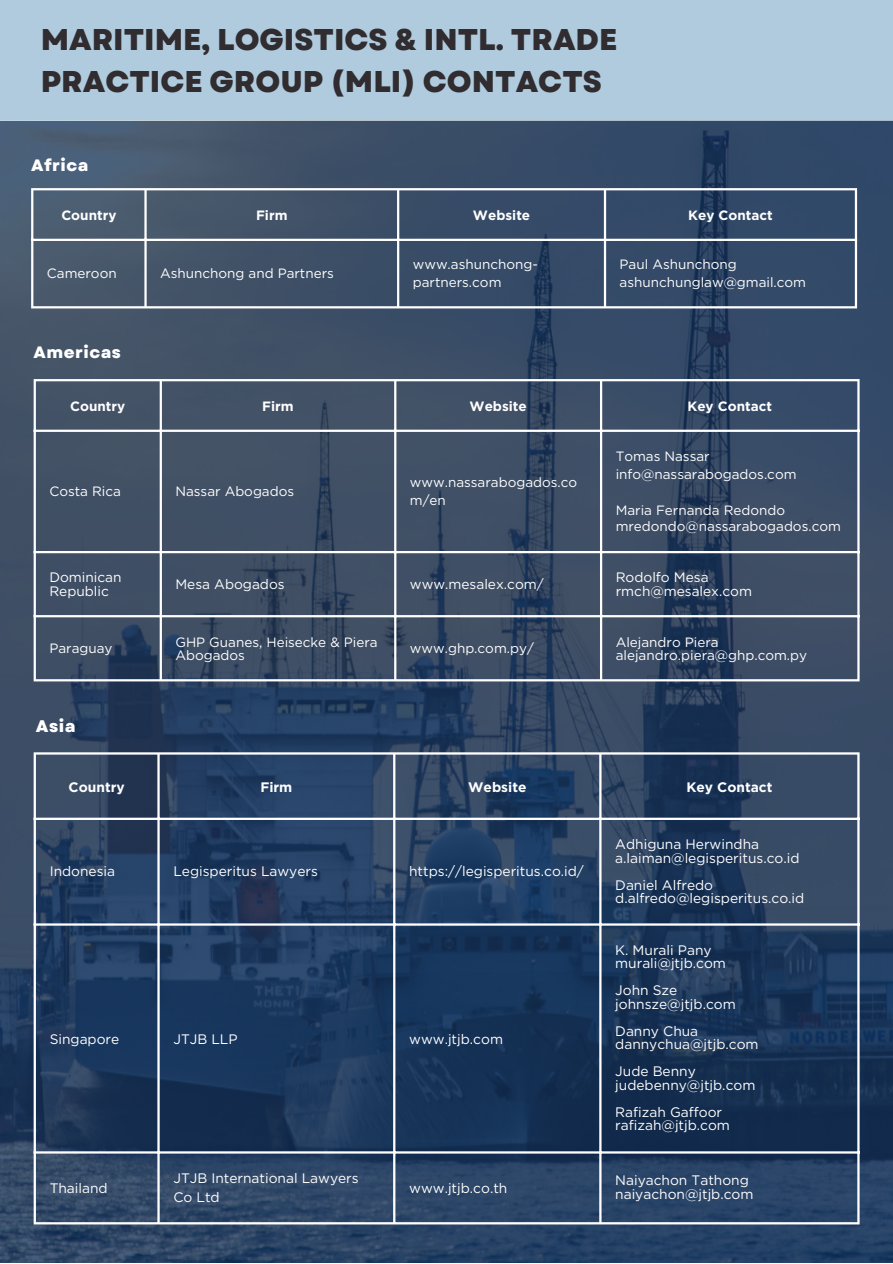
<style>
.page{position:relative;width:893px;height:1264px;background:#fff}
.page>*{position:absolute;margin:0;border:0;box-sizing:border-box;transform-origin:0 0}
.t1{font:800 30px "Garet";color:#302c2f}
.t2{font:800 16.8px "Garet";color:#fff}
.t3{font:800 16.5px "Garet";letter-spacing:.03em;color:#fff}
.t4{font:13.8px/19px "Gotham";color:#fff}
.t5{font:700 13.8px "Gotham";color:#fff}
.t6{font:13.65px/13.5px "Gotham";color:#fff}
.t7{font:13.5px/18px "Gotham";color:#fff}
.t8{font:700 13.5px "Gotham";color:#fff}
</style>
<div class="page">
<div style="left:0;top:0;width:892px;height:121px;background:#afcbdd"></div>
<img style="left:0;top:121px;width:892px;height:1141px">
<hr style="left:34px;top:381px;width:2px;height:298px;background:#fff">
<hr style="left:160px;top:381px;width:2px;height:298px;background:#fff">
<hr style="left:394px;top:381px;width:2px;height:298px;background:#fff">
<hr style="left:600px;top:381px;width:2px;height:298px;background:#fff">
<hr style="left:857px;top:381px;width:2px;height:298px;background:#fff">
<hr style="left:34px;top:379px;width:825px;height:2px;background:#fff">
<hr style="left:34px;top:429px;width:825px;height:3px;background:#fff">
<hr style="left:34px;top:551px;width:825px;height:2px;background:#fff">
<hr style="left:34px;top:615px;width:825px;height:2px;background:#fff">
<hr style="left:34px;top:679px;width:825px;height:2px;background:#fff">
<hr style="left:31px;top:190px;width:2px;height:116px;background:#fff">
<hr style="left:144px;top:190px;width:3px;height:116px;background:#fff">
<hr style="left:397px;top:190px;width:2px;height:116px;background:#fff">
<hr style="left:604px;top:190px;width:2px;height:116px;background:#fff">
<hr style="left:854px;top:190px;width:3px;height:116px;background:#fff">
<hr style="left:31px;top:188px;width:826px;height:2px;background:#fff">
<hr style="left:31px;top:239px;width:826px;height:2px;background:#fff">
<hr style="left:31px;top:306px;width:826px;height:2px;background:#fff">
<hr style="left:34px;top:754px;width:2px;height:468px;background:#fff">
<hr style="left:157px;top:754px;width:3px;height:468px;background:#fff">
<hr style="left:393px;top:754px;width:2px;height:468px;background:#fff">
<hr style="left:599px;top:754px;width:2px;height:468px;background:#fff">
<hr style="left:857px;top:754px;width:2px;height:468px;background:#fff">
<hr style="left:34px;top:752px;width:825px;height:2px;background:#fff">
<hr style="left:34px;top:817px;width:825px;height:3px;background:#fff">
<hr style="left:34px;top:923px;width:825px;height:2px;background:#fff">
<hr style="left:34px;top:1151px;width:825px;height:2px;background:#fff">
<hr style="left:34px;top:1222px;width:825px;height:2px;background:#fff">
<p class="t1" style="left:41px;top:18px;width:578px">MARITIME, LOGISTICS &amp; INTL. TRADE</p>
<p class="t1" style="left:41px;top:60px;width:562px">PRACTICE GROUP (MLI) CONTACTS</p>
<p class="t3" style="left:31px;top:153px;width:59px">Africa</p>
<p class="t8" style="left:61px;top:207px;width:57px">Country</p>
<p class="t8" style="left:256px;top:207px;width:33px">Firm</p>
<p class="t8" style="left:473px;top:207px;width:59px">Website</p>
<p class="t8" style="left:688px;top:207px;width:86px">Key Contact</p>
<p class="t7" style="left:47px;top:264px;width:71px">Cameroon</p>
<p class="t7" style="left:160px;top:264px;width:175px">Ashunchong and Partners</p>
<p class="t7" style="left:413px;top:255px;width:127px">www.ashunchong&shy;partners.com</p>
<p class="t7" style="left:619px;top:255px;width:119px">Paul Ashunchong</p>
<p class="t7" style="left:619px;top:273px;width:188px">ashunchunglaw@gmail.com</p>
<p class="t3" style="left:34px;top:340px;width:89px">Americas</p>
<p class="t8" style="left:70px;top:397px;width:57px">Country</p>
<p class="t8" style="left:262px;top:397px;width:33px">Firm</p>
<p class="t8" style="left:469px;top:397px;width:59px">Website</p>
<p class="t8" style="left:687px;top:397px;width:86px">Key Contact</p>
<p class="t7" style="left:49px;top:482px;width:73px">Costa Rica</p>
<p class="t7" style="left:175px;top:482px;width:120px">Nassar Abogados</p>
<p class="t7" style="left:410px;top:473px;width:169px">www.nassarabogados.co m/en</p>
<p class="t6" style="left:49px;top:571px;width:74px">Dominican<br>Republic</p>
<p class="t6" style="left:175px;top:577px;width:111px">Mesa Abogados</p>
<p class="t6" style="left:410px;top:577px;width:135px">www.mesalex.com/</p>
<p class="t7" style="left:615px;top:447px;width:95px">Tomas Nassar</p>
<p class="t7" style="left:615px;top:465px;width:182px">info@nassarabogados.com</p>
<p class="t7" style="left:615px;top:501px;width:171px">Maria Fernanda Redondo</p>
<p class="t7" style="left:615px;top:517px;width:227px">mredondo@nassarabogados.com</p>
<p class="t6" style="left:615px;top:571px;width:94px">Rodolfo Mesa</p>
<p class="t6" style="left:615px;top:584px;width:138px">rmch@mesalex.com</p>
<p class="t7" style="left:49px;top:639px;width:65px">Paraguay</p>
<p class="t7" style="left:175px;top:635px;width:204px;line-height:13.5px">GHP Guanes, Heisecke &amp; Piera<br>Abogados</p>
<p class="t7" style="left:410px;top:639px;width:125px">www.ghp.com.py/</p>
<p class="t7" style="left:615px;top:632px;width:104px">Alejandro Piera</p>
<p class="t7" style="left:615px;top:646px;width:193px">alejandro.piera@ghp.com.py</p>
<p class="t2" style="left:36px;top:713px;width:41px">Asia</p>
<p class="t5" style="left:69px;top:778px;width:58px">Country</p>
<p class="t5" style="left:260px;top:778px;width:33px">Firm</p>
<p class="t5" style="left:468px;top:778px;width:60px">Website</p>
<p class="t5" style="left:686px;top:778px;width:87px">Key Contact</p>
<p class="t4" style="left:50px;top:861px;width:67px">Indonesia</p>
<p class="t4" style="left:173px;top:861px;width:146px">Legisperitus Lawyers</p>
<p class="t4" style="left:409px;top:861px;width:176px">https://legisperitus.co.id/</p>
<p class="t4" style="left:50px;top:1029px;width:71px">Singapore</p>
<p class="t4" style="left:173px;top:1029px;width:66px">JTJB LLP</p>
<p class="t4" style="left:409px;top:1029px;width:95px">www.jtjb.com</p>
<p class="t4" style="left:50px;top:1178px;width:59px">Thailand</p>
<p class="t4" style="left:173px;top:1168px;width:187px">JTJB International Lawyers<br>Co Ltd</p>
<p class="t4" style="left:409px;top:1178px;width:100px">www.jtjb.co.th</p>
<p class="t4" style="left:615px;top:834px;width:145px">Adhiguna Herwindha</p>
<p class="t4" style="left:615px;top:848px;width:186px">a.laiman@legisperitus.co.id</p>
<p class="t4" style="left:615px;top:875px;width:99px">Daniel Alfredo</p>
<p class="t4" style="left:615px;top:888px;width:190px">d.alfredo@legisperitus.co.id</p>
<p class="t4" style="left:615px;top:940px;width:98px">K. Murali Pany</p>
<p class="t4" style="left:615px;top:953px;width:112px">murali@jtjb.com</p>
<p class="t4" style="left:615px;top:980px;width:64px">John Sze</p>
<p class="t4" style="left:615px;top:994px;width:122px">johnsze@jtjb.com</p>
<p class="t4" style="left:615px;top:1021px;width:84px">Danny Chua</p>
<p class="t4" style="left:615px;top:1034px;width:145px">dannychua@jtjb.com</p>
<p class="t4" style="left:615px;top:1061px;width:82px">Jude Benny</p>
<p class="t4" style="left:615px;top:1075px;width:142px">judebenny@jtjb.com</p>
<p class="t4" style="left:615px;top:1102px;width:108px">Rafizah Gaffoor</p>
<p class="t4" style="left:615px;top:1115px;width:116px">rafizah@jtjb.com</p>
<p class="t4" style="left:615px;top:1170px;width:135px">Naiyachon Tathong</p>
<p class="t4" style="left:615px;top:1184px;width:140px">naiyachon@jtjb.com</p>
</div>
